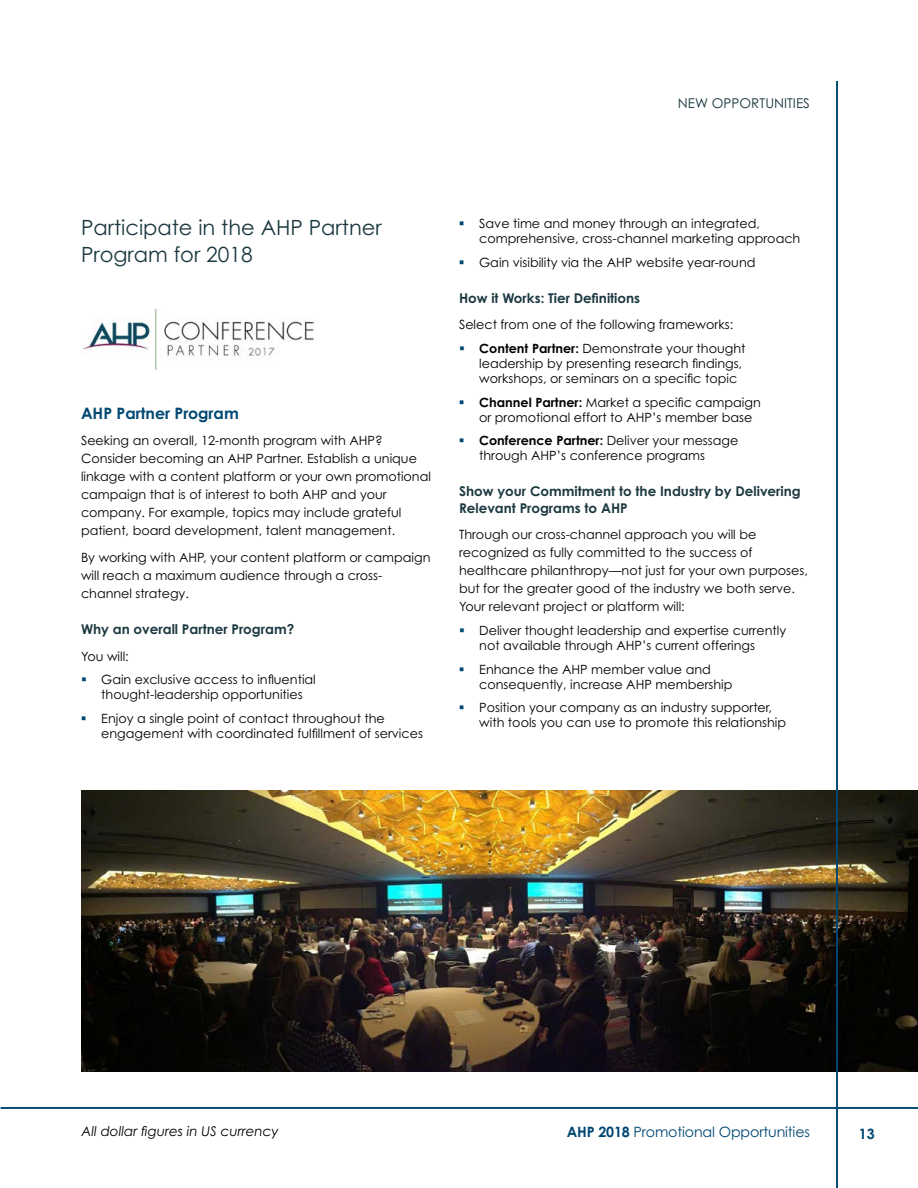
<style>
.page{position:relative;width:918px;height:1188px;background:#fff}
.page>*{position:absolute;margin:0;border:0;box-sizing:border-box;transform-origin:0 0}
.t1{font:21px/27px "Century Gothic";color:#1c3941}
.t2{font:700 15.75px "Century Gothic";color:#004772}
.t3{font:14.25px "Century Gothic";letter-spacing:-.01em;color:#004772}
.t4{font:700 14.25px "Century Gothic";color:#004772}
.t5{font:700 13.5px/16.5px "Century Gothic";color:#1c3941}
.t6{font:italic 13.5px "Century Gothic";color:#000}
.t7{font:13.5px "Century Gothic";color:#1c3941}
.t8{font:12.75px/18px "Century Gothic";color:#000}
.s1{color:#004772}
.s2{font-weight:700}
</style>
<div class="page">
<img style="left:82px;top:791px;width:836px;height:280px">
<hr style="left:836px;top:81px;width:2px;height:1107px;background:#004772">
<hr style="left:1px;top:1107px;width:917px;height:1px;background:#004772">
<img style="left:83px;top:308px;width:231px;height:63px">
<p class="t7" style="left:678px;top:95px;width:134px">NEW OPPORTUNITIES</p>
<h1 class="t1" style="left:81px;top:213px;width:302px">Participate in the AHP Partner<br>Program for 2018</h1>
<p class="t2" style="left:81px;top:403px;width:159px">AHP Partner Program</p>
<p class="t8" style="left:81px;top:432px;width:352px">Seeking an overall, 12-month program with AHP?<br>Consider becoming an AHP Partner. Establish a unique linkage with a content platform or your own promotional campaign that is of interest to both AHP and your company. For example, topics may include grateful patient, board development, talent management.</p>
<p class="t8" style="left:81px;top:548px;width:351px">By working with AHP, your content platform or campaign will reach a maximum audience through a cross&shy;channel strategy.</p>
<p class="t5" style="left:81px;top:621px;width:215px">Why an overall Partner Program?</p>
<p class="t8" style="left:81px;top:647px;width:49px">You will:</p>
<p class="t8" style="left:81px;top:672px;width:236px;line-height:15px;text-align:center"><span class="s1">▪</span> Gain exclusive access to influential thought-leadership opportunities</p>
<p class="t8" style="left:101px;top:711px;width:323px;line-height:15px;text-indent:-20px"><span class="s1">▪</span> Enjoy a single point of contact throughout the engagement with coordinated fulfillment of services</p>
<p class="t8" style="left:479px;top:216px;width:323px;line-height:15px;text-indent:-20px"><span class="s1">▪</span> Save time and money through an integrated, comprehensive, cross-channel marketing approach</p>
<p class="t8" style="left:459px;top:253px;width:298px"><span class="s1">▪</span> Gain visibility via the AHP website year-round</p>
<p class="t5" style="left:459px;top:289px;width:183px">How it Works: Tier Definitions</p>
<p class="t8" style="left:459px;top:316px;width:276px">Select from one of the following frameworks:</p>
<p class="t8" style="left:479px;top:341px;width:268px;line-height:15px;text-indent:-20px"><span class="s1">▪</span> <span class="s2">Content Partner:</span> Demonstrate your thought leadership by presenting research findings, workshops, or seminars on a specific topic</p>
<p class="t8" style="left:479px;top:394px;width:283px;line-height:15px;text-indent:-20px"><span class="s1">▪</span> <span class="s2">Channel Partner:</span> Market a specific campaign or promotional effort to AHP’s member base</p>
<p class="t8" style="left:479px;top:433px;width:261px;line-height:15px;text-indent:-20px"><span class="s1">▪</span> <span class="s2">Conference Partner:</span> Deliver your message through AHP’s conference programs</p>
<p class="t5" style="left:459px;top:483px;width:343px">Show your Commitment to the Industry by Delivering<br>Relevant Programs to AHP</p>
<p class="t8" style="left:459px;top:526px;width:351px">Through our cross-channel approach you will be recognized as fully committed to the success of healthcare philanthropy—not just for your own purposes, but for the greater good of the industry we both serve.<br>Your relevant project or platform will:</p>
<p class="t8" style="left:479px;top:623px;width:308px;line-height:15px;text-indent:-20px"><span class="s1">▪</span> Deliver thought leadership and expertise currently not available through AHP’s current offerings</p>
<p class="t8" style="left:479px;top:661px;width:255px;line-height:15px;text-indent:-20px"><span class="s1">▪</span> Enhance the AHP member value and consequently, increase AHP membership</p>
<p class="t8" style="left:479px;top:700px;width:309px;line-height:15px;text-indent:-20px"><span class="s1">▪</span> Position your company as an industry supporter, with tools you can use to promote this relationship</p>
<p class="t6" style="left:82px;top:1123px;width:199px">All dollar figures in US currency</p>
<p class="t3" style="left:567px;top:1124px;width:245px"><span class="s2">AHP 2018</span> Promotional Opportunities</p>
<p class="t4" style="left:859px;top:1125px;width:17px">13</p>
</div>
